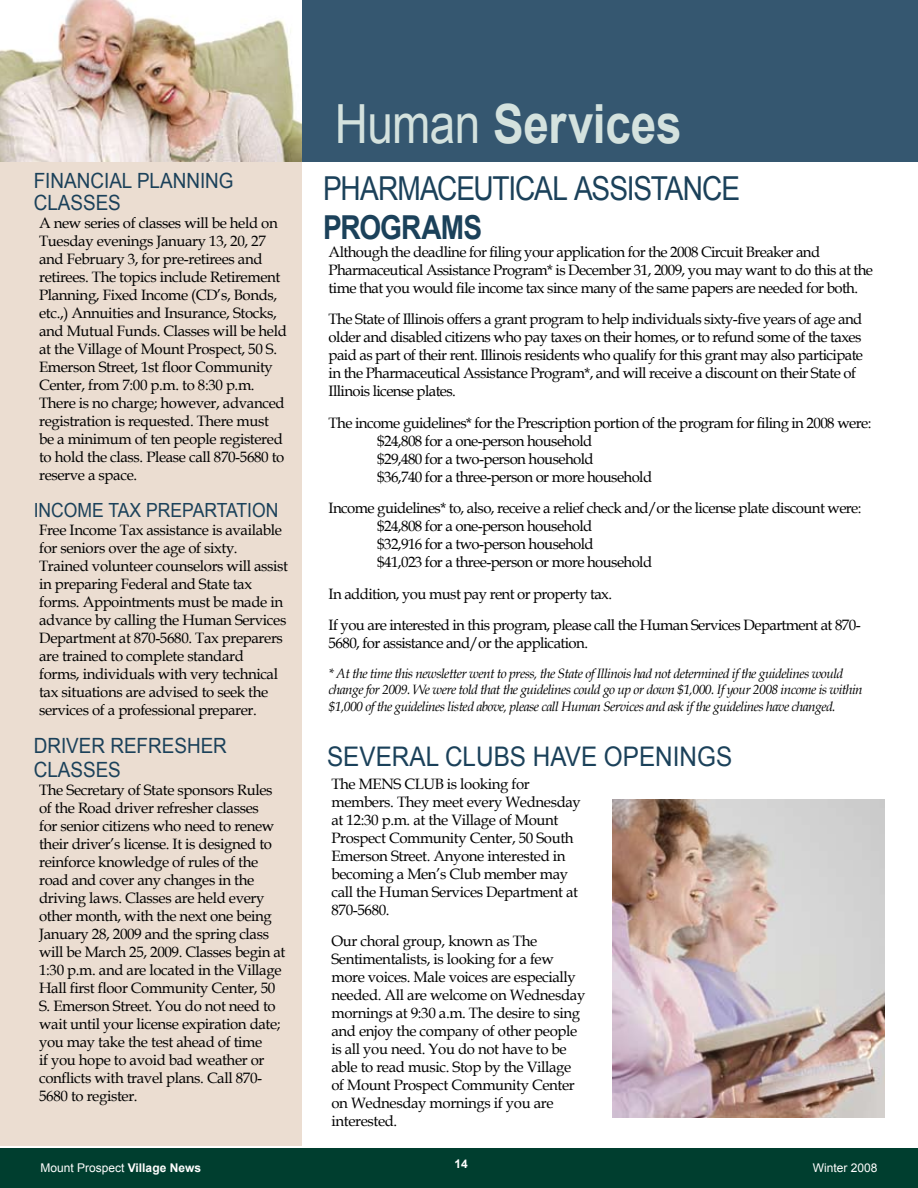
<style>
.page{position:relative;width:918px;height:1188px;background:#fff}
.page>*{position:absolute;margin:0;border:0;box-sizing:border-box;transform-origin:0 0}
.t1{font:700 54px "Arial";letter-spacing:-.005em;color:#d4e2de;scale:.85 1}
.t2{font:33px "Arial";color:#1b415a;scale:.85 1}
.t3{font:700 33px "Arial";letter-spacing:-.035em;color:#1b415a;scale:.85 1}
.t4{font:27px "Arial";color:#1b415a;scale:.9 1}
.t5{font:21px "Arial";color:#1b415a;scale:.9 1}
.t6{font:19.5px "Arial";color:#1b415a;scale:.9 1}
.t7{font:15px/18px "Book Antiqua";letter-spacing:-.025em;color:#000}
.t8{font:italic 13.5px/16.2px "Book Antiqua";letter-spacing:-.04em;color:#000}
.t9{font:12px "Arial";color:#fff}
.t10{font:700 12px "Arial";color:#fff}
.s1{font-weight:400}
.s2{font-weight:700}
</style>
<div class="page">
<div style="left:302px;top:0;width:616px;height:161px;background:#355770"></div>
<div style="left:0;top:160px;width:302px;height:986px;background:#ebddd1"></div>
<div style="left:0;top:1148px;width:918px;height:40px;background:#003e2f"></div>
<img style="left:0;top:0;width:302px;height:161px">
<img style="left:612px;top:800px;width:272px;height:318px">
<h3 class="t5" style="left:34px;top:167px;width:26px">FINANCIAL</h3>
<h3 class="t5" style="left:137px;top:167px;width:28px">PLANNING</h3>
<h3 class="t5" style="left:34px;top:189px;width:30px">CLASSES</h3>
<p class="t7" style="left:39px;top:214px;width:249px">A new series of classes will be held on Tuesday evenings January 13, 20, 27 and February 3, for pre-retirees and retirees. The topics include Retirement Planning, Fixed Income (CD’s, Bonds, etc.,) Annuities and Insurance, Stocks, and Mutual Funds. Classes will be held at the Village of Mount Prospect, 50 S.<br>Emerson Street, 1st floor Community Center, from 7:00 p.m. to 8:30 p.m.<br>There is no charge; however, advanced registration is requested. There must be a minimum of ten people registered to hold the class. Please call 870-5680 to reserve a space.</p>
<h3 class="t6" style="left:34px;top:498px;width:21px">INCOME</h3>
<h3 class="t6" style="left:109px;top:498px;width:68px">TAX PREPARTATION</h3>
<p class="t7" style="left:39px;top:521px;width:250px">Free Income Tax assistance is available for seniors over the age of sixty.<br>Trained volunteer counselors will assist in preparing Federal and State tax forms. Appointments must be made in advance by calling the Human Services Department at 870-5680. Tax preparers are trained to complete standard forms, individuals with very technical tax situations are advised to seek the services of a professional preparer.</p>
<h3 class="t5" style="left:34px;top:732px;width:29px">DRIVER</h3>
<h3 class="t5" style="left:110px;top:732px;width:31px">REFRESHER</h3>
<h3 class="t5" style="left:34px;top:756px;width:30px">CLASSES</h3>
<p class="t7" style="left:39px;top:780px;width:248px">The Secretary of State sponsors Rules of the Road driver refresher classes<br>for senior citizens who need to renew their driver’s license. It is designed to reinforce knowledge of rules of the road and cover any changes in the driving laws. Classes are held every other month, with the next one being January 28, 2009 and the spring class will be March 25, 2009. Classes begin at 1:30 p.m. and are located in the Village Hall first floor Community Center, 50<br>S. Emerson Street. You do not need to wait until your license expiration date; you may take the test ahead of time<br>if you hope to avoid bad weather or conflicts with travel plans. Call 870- 5680 to register.</p>
<h1 class="t1" style="left:335px;top:89px;width:410px"><span class="s1">HUMAN</span> Services</h1>
<h2 class="t2" style="left:323px;top:166px;width:42px">PHARMACEUTICAL</h2>
<h2 class="t2" style="left:574px;top:166px;width:41px">ASSISTANCE</h2>
<h2 class="t3" style="left:323px;top:206px;width:162px">Prog rams</h2>
<p class="t7" style="left:329px;top:242px;width:546px">Although the deadline for filing your application for the 2008 Circuit Breaker and<br>Pharmaceutical Assistance Program* is December 31, 2009, you may want to do this at the time that you would file income tax since many of the same papers are needed for both.</p>
<p class="t7" style="left:329px;top:310px;width:536px">The State of Illinois offers a grant program to help individuals sixty-five years of age and older and disabled citizens who pay taxes on their homes, or to refund some of the taxes paid as part of their rent. Illinois residents who qualify for this grant may also participate in the Pharmaceutical Assistance Program*, and will receive a discount on their State of Illinois license plates.</p>
<p class="t7" style="left:377px;top:413px;width:496px;text-indent:-49px">The income guidelines* for the Prescription portion of the program for filing in 2008 were: $24,808 for a one-person household<br>$29,480 for a two-person household<br>$36,740 for a three-person or more household</p>
<p class="t7" style="left:377px;top:499px;width:486px;text-indent:-49px">Income guidelines* to, also, receive a relief check and/or the license plate discount were: $24,808 for a one-person household<br>$32,916 for a two-person household<br>$41,023 for a three-person or more household</p>
<p class="t7" style="left:329px;top:578px;width:534px;line-height:31.5px">In addition, you must pay rent or property tax.<br>If you are interested in this program, please call the Human Services Department at 870-</p>
<p class="t7" style="left:329px;top:634px;width:261px">5680, for assistance and/or the application.</p>
<p class="t8" style="left:329px;top:665px;width:536px">* At the time this newsletter went to press, the State of Illinois had not determined if the guidelines would change for 2009. We were told that the guidelines could go up or down $1,000. If your 2008 income is within $1,000 of the guidelines listed above, please call Human Services and ask if the guidelines have changed.</p>
<h3 class="t4" style="left:327px;top:739px;width:37px">SEVERAL</h3>
<h3 class="t4" style="left:445px;top:739px;width:38px">CLUBS</h3>
<h3 class="t4" style="left:533px;top:739px;width:38px">HAVE</h3>
<h3 class="t4" style="left:604px;top:739px;width:39px">OPENINGS</h3>
<p class="t7" style="left:331px;top:774px;width:251px">The MENS CLUB is looking for members. They meet every Wednesday at 12:30 p.m. at the Village of Mount<br>Prospect Community Center, 50 South<br>Emerson Street. Anyone interested in becoming a Men’s Club member may call the Human Services Department at<br>870-5680.</p>
<p class="t7" style="left:331px;top:932px;width:255px">Our choral group, known as The Sentimentalists, is looking for a few more voices. Male voices are especially needed. All are welcome on Wednesday mornings at 9:30 a.m. The desire to sing and enjoy the company of other people is all you need. You do not have to be able to read music. Stop by the Village of Mount Prospect Community Center on Wednesday mornings if you are interested.</p>
<p class="t9" style="left:40px;top:1160px;width:162px">MOUNT PROSPECT <span class="s2">Village News</span></p>
<p class="t10" style="left:454px;top:1156px;width:15px">14</p>
<p class="t9" style="left:813px;top:1160px;width:66px">WINTER 2008</p>
</div>
